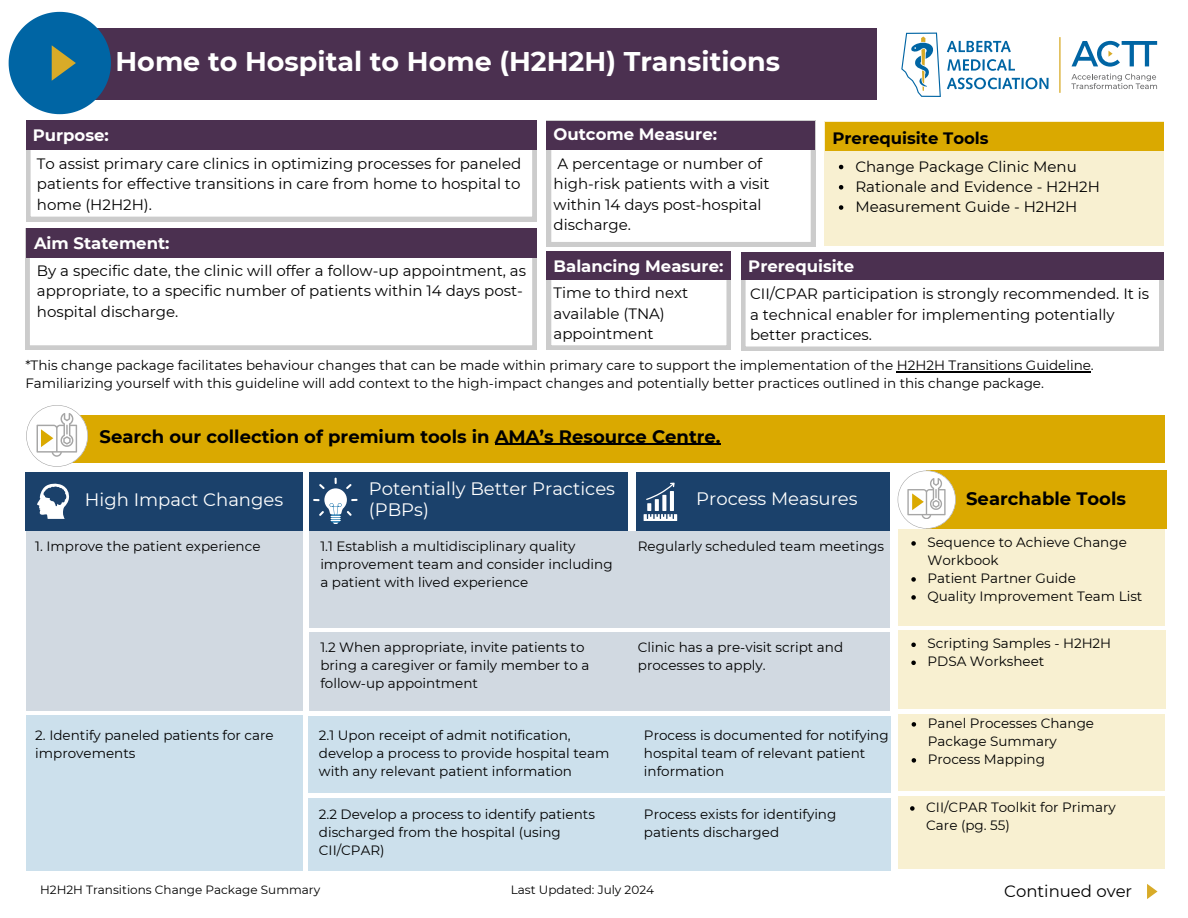
<style>
.page{position:relative;width:1188px;height:918px;background:#fff}
.page>*{position:absolute;margin:0;border:0;box-sizing:border-box;transform-origin:0 0}
.t1{font:700 27px "Montserrat";color:#fff}
.t2{font:700 18px "Montserrat";color:#000}
.t3{font:18px/20.2px "Montserrat";color:#fff}
.t4{font:700 16.5px "Montserrat";color:#fff}
.t5{font:700 16.5px "Montserrat";color:#000}
.t6{font:16.5px "Montserrat";color:#000}
.t7{font:15px/20.2px "Montserrat";color:#000}
.t8{font:13.5px/18px "Montserrat";color:#000}
.t9{font:12px "Montserrat";color:#000}
</style>
<div class="page">
<svg style="left:947px;top:41px;width:64px;height:11px"></svg>
<svg style="left:947px;top:59px;width:68px;height:12px"></svg>
<svg style="left:947px;top:78px;width:102px;height:11px"></svg>
<svg style="left:901px;top:33px;width:40px;height:64px"></svg>
<hr style="left:1059px;top:37px;width:2px;height:56px;background:#d8ab28">
<svg style="left:1071px;top:74px;width:86px;height:15px"></svg>
<svg style="left:1072px;top:41px;width:85px;height:26px"></svg>
<div style="left:78px;top:28px;width:799px;height:71px;background:#4b3050"></div>
<svg style="left:25px;top:229px;width:511px;height:121px"></svg>
<svg style="left:547px;top:120px;width:268px;height:126px"></svg>
<svg style="left:547px;top:280px;width:184px;height:70px"></svg>
<svg style="left:26px;top:149px;width:511px;height:72px"></svg>
<svg style="left:741px;top:280px;width:423px;height:71px"></svg>
<div style="left:26px;top:120px;width:511px;height:29px;background:#4b3050"></div>
<div style="left:26px;top:229px;width:511px;height:29px;background:#4b3050"></div>
<div style="left:547px;top:121px;width:268px;height:28px;background:#4b3050"></div>
<svg style="left:9px;top:12px;width:102px;height:102px"></svg>
<svg style="left:1147px;top:884px;width:11px;height:15px"></svg>
<div style="left:547px;top:251px;width:184px;height:29px;background:#4b3050"></div>
<div style="left:741px;top:252px;width:423px;height:28px;background:#4b3050"></div>
<div style="left:25px;top:472px;width:278px;height:59px;background:#1b416b"></div>
<div style="left:310px;top:472px;width:318px;height:59px;background:#1b416b"></div>
<div style="left:636px;top:472px;width:254px;height:59px;background:#1b416b"></div>
<svg style="left:37px;top:483px;width:32px;height:36px"></svg>
<svg style="left:644px;top:483px;width:33px;height:38px"></svg>
<svg style="left:313px;top:478px;width:45px;height:46px"></svg>
<div style="left:26px;top:531px;width:277px;height:180px;background:#d1d9e1"></div>
<div style="left:310px;top:531px;width:580px;height:96px;background:#d1d9e1"></div>
<div style="left:27px;top:715px;width:276px;height:156px;background:#cce0ec"></div>
<div style="left:308px;top:716px;width:582px;height:77px;background:#cce0ec"></div>
<div style="left:898px;top:529px;width:267px;height:97px;background:#f8f0d1"></div>
<div style="left:898px;top:714px;width:267px;height:77px;background:#f8f0d1"></div>
<div style="left:898px;top:796px;width:267px;height:73px;background:#f8f0d1"></div>
<div style="left:898px;top:630px;width:267px;height:79px;background:#f8f0d1"></div>
<svg style="left:912px;top:722px;width:4px;height:5px"></svg>
<svg style="left:912px;top:758px;width:4px;height:5px"></svg>
<div style="left:308px;top:798px;width:582px;height:73px;background:#cce0ec"></div>
<svg style="left:910px;top:806px;width:5px;height:5px"></svg>
<svg style="left:911px;top:541px;width:5px;height:5px"></svg>
<svg style="left:911px;top:577px;width:5px;height:5px"></svg>
<svg style="left:911px;top:595px;width:5px;height:5px"></svg>
<div style="left:310px;top:632px;width:580px;height:79px;background:#d1d9e1"></div>
<svg style="left:911px;top:643px;width:5px;height:4px"></svg>
<svg style="left:911px;top:661px;width:5px;height:4px"></svg>
<hr style="left:897px;top:371px;width:194px;height:1px;background:#000">
<div style="left:53px;top:415px;width:1112px;height:47px;background:#daa900"></div>
<div style="left:26px;top:405px;width:62px;height:62px;background:#fff;border-radius:50%"></div>
<div style="left:26px;top:405px;width:62px;height:62px;border:1px solid #a6a6a6;border-radius:50%"></div>
<svg style="left:37px;top:413px;width:40px;height:44px"></svg>
<hr style="left:495px;top:444px;width:226px;height:1px;background:#000">
<div style="left:927px;top:471px;width:240px;height:58px;background:#daa900"></div>
<div style="left:898px;top:471px;width:58px;height:58px;background:#fff;border-radius:50%"></div>
<div style="left:898px;top:471px;width:58px;height:58px;border:1px solid #a6a6a6;border-radius:50%"></div>
<svg style="left:907px;top:478px;width:38px;height:41px"></svg>
<div style="left:825px;top:121px;width:339px;height:125px;background:#f8f0d1"></div>
<svg style="left:839px;top:165px;width:4px;height:4px"></svg>
<svg style="left:839px;top:185px;width:4px;height:5px"></svg>
<svg style="left:839px;top:205px;width:4px;height:5px"></svg>
<div style="left:825px;top:122px;width:339px;height:29px;background:#daa900"></div>
<p class="t1" style="left:116px;top:45px;width:666px">Home to Hospital to Home (H2H2H) Transitions</p>
<h1 class="t4" style="left:33px;top:126px;width:78px">Purpose:</h1>
<h4 class="t4" style="left:554px;top:124px;width:165px">Outcome Measure:</h4>
<h4 class="t5" style="left:832px;top:128px;width:158px">Prerequisite Tools</h4>
<h2 class="t7" style="left:37px;top:154px;width:486px;text-align:justify">To assist primary care clinics in optimizing processes for paneled patients for effective transitions in care from home to hospital to home (H2H2H).</h2>
<h2 class="t4" style="left:34px;top:233px;width:137px">Aim Statement:</h2>
<h4 class="t7" style="left:37px;top:261px;width:491px">By a specific date, the clinic will offer a follow-up appointment, as appropriate, to a specific number of patients within 14 days post&shy;hospital discharge.</h4>
<h2 class="t7" style="left:554px;top:154px;width:218px">A percentage or number of high-risk patients with a visit within 14 days post-hospital discharge.</h2>
<p class="t4" style="left:554px;top:256px;width:171px">Balancing Measure:</p>
<p class="t7" style="left:554px;top:283px;width:136px">Time to third next available (TNA) appointment</p>
<p class="t7" style="left:855px;top:156px;width:223px">Change Package Clinic Menu</p>
<p class="t7" style="left:855px;top:176px;width:246px">Rationale and Evidence - H2H2H</p>
<h4 class="t7" style="left:855px;top:197px;width:223px">Measurement Guide - H2H2H</h4>
<h2 class="t4" style="left:748px;top:256px;width:108px">Prerequisite</h2>
<h4 class="t7" style="left:750px;top:284px;width:401px">CII/CPAR participation is strongly recommended. It is a technical enabler for implementing potentially better practices.</h4>
<p class="t8" style="left:25px;top:356px;width:1070px">*This change package facilitates behaviour changes that can be made within primary care to support the implementation of the H2H2H Transitions Guideline.<br>Familiarizing yourself with this guideline will add context to the high-impact changes and potentially better practices outlined in this change package.</p>
<p class="t2" style="left:100px;top:425px;width:623px">Search our collection of premium tools in AMA’s Resource Centre.</p>
<h2 class="t3" style="left:85px;top:490px;width:200px">High Impact Changes</h2>
<h4 class="t3" style="left:369px;top:479px;width:248px">Potentially Better Practices (PBPs)</h4>
<h2 class="t3" style="left:696px;top:489px;width:163px">Process Measures</h2>
<h4 class="t8" style="left:35px;top:537px;width:227px">1. Improve the patient experience</h4>
<p class="t2" style="left:966px;top:487px;width:161px">Searchable Tools</p>
<h3 class="t8" style="left:320px;top:537px;width:294px">1.1 Establish a multidisciplinary quality improvement team and consider including a patient with lived experience</h3>
<p class="t8" style="left:638px;top:537px;width:248px">Regularly scheduled team meetings</p>
<h3 class="t8" style="left:928px;top:533px;width:201px">Sequence to Achieve Change<br>Workbook</h3>
<h4 class="t8" style="left:928px;top:569px;width:150px">Patient Partner Guide</h4>
<h4 class="t8" style="left:928px;top:587px;width:216px">Quality Improvement Team List</h4>
<h4 class="t8" style="left:320px;top:638px;width:270px">1.2 When appropriate, invite patients to bring a caregiver or family member to a follow-up appointment</h4>
<p class="t8" style="left:638px;top:638px;width:207px">Clinic has a pre-visit script and processes to apply.</p>
<p class="t8" style="left:928px;top:634px;width:185px">Scripting Samples - H2H2H</p>
<h2 class="t8" style="left:928px;top:652px;width:118px">PDSA Worksheet</h2>
<h4 class="t8" style="left:35px;top:726px;width:240px">2. Identify paneled patients for care improvements</h4>
<p class="t8" style="left:319px;top:726px;width:292px">2.1 Upon receipt of admit notification, develop a process to provide hospital team with any relevant patient information</p>
<p class="t8" style="left:644px;top:726px;width:246px">Process is documented for notifying hospital team of relevant patient information</p>
<h2 class="t8" style="left:928px;top:714px;width:168px">Panel Processes Change<br>Package Summary</h2>
<p class="t8" style="left:928px;top:750px;width:119px">Process Mapping</p>
<h3 class="t8" style="left:319px;top:806px;width:278px">2.2 Develop a process to identify patients discharged from the hospital (using<br>CII/CPAR)</h3>
<h4 class="t8" style="left:644px;top:806px;width:194px">Process exists for identifying patients discharged</h4>
<p class="t8" style="left:926px;top:798px;width:191px">CII/CPAR Toolkit for Primary<br>Care (pg. 55)</p>
<p class="t9" style="left:40px;top:883px;width:282px">H2H2H Transitions Change Package Summary</p>
<h4 class="t9" style="left:511px;top:883px;width:145px">Last Updated: July 2024</h4>
<p class="t6" style="left:1004px;top:881px;width:130px">Continued over</p>
</div>
